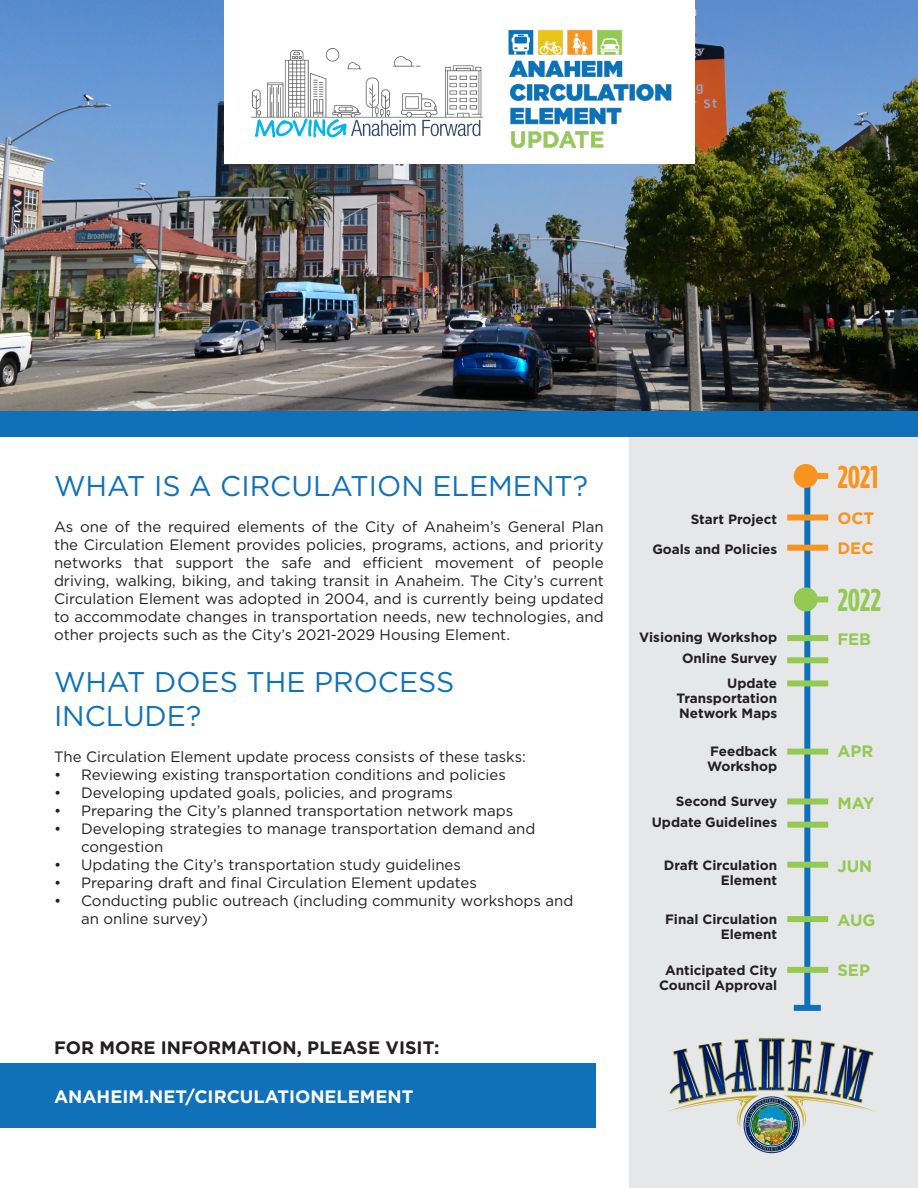
<style>
.page{position:relative;width:918px;height:1188px;background:#fff}
.page>*{position:absolute;margin:0;border:0;box-sizing:border-box;transform-origin:0 0}
.t1{font:700 31.5px "Gotham Condensed";color:#f7941f}
.t2{font:700 31.5px "Gotham Condensed";color:#94c953}
.t3{font:28.5px/34.2px "Gotham";color:#1071b8}
.t4{font:700 18px "Gotham";color:#231f20}
.t5{font:700 18px "Gotham";color:#fff}
.t6{font:700 16.5px "Gotham";color:#94c953}
.t7{font:700 16.5px "Gotham";color:#f7941f}
.t8{font:15px/18px "Gotham";color:#231f20}
.t9{font:700 13.5px/15px "Gotham";color:#231f20;text-align:right}
</style>
<div class="page">
<div style="left:630px;top:324px;width:288px;height:864px;background:#e6e7e9"></div>
<img style="left:0;top:0;width:918px;height:411px">
<div style="left:224px;top:0;width:470px;height:163px;background:#fff"></div>
<div style="left:0;top:411px;width:918px;height:26px;background:#1071b8"></div>
<img style="left:668px;top:1037px;width:207px;height:117px">
<div style="left:0;top:1064px;width:595px;height:64px;background:#1071b8"></div>
<img style="left:508px;top:29px;width:164px;height:119px">
<img style="left:250px;top:48px;width:233px;height:90px">
<div style="left:804px;top:473px;width:6px;height:535px;background:#1071b8"></div>
<div style="left:794px;top:1005px;width:27px;height:6px;background:#1071b8"></div>
<div style="left:806px;top:473px;width:22px;height:6px;background:#f7941f"></div>
<div style="left:794px;top:464px;width:24px;height:24px;background:#f7941f;border-radius:50%"></div>
<div style="left:806px;top:596px;width:22px;height:6px;background:#94c953"></div>
<div style="left:794px;top:587px;width:24px;height:24px;background:#94c953;border-radius:50%"></div>
<div style="left:787px;top:514px;width:41px;height:6px;background:#f7941f"></div>
<div style="left:787px;top:635px;width:41px;height:6px;background:#94c953"></div>
<div style="left:787px;top:657px;width:41px;height:6px;background:#94c953"></div>
<div style="left:787px;top:749px;width:41px;height:6px;background:#94c953"></div>
<div style="left:787px;top:680px;width:41px;height:6px;background:#94c953"></div>
<div style="left:787px;top:798px;width:41px;height:6px;background:#94c953"></div>
<div style="left:787px;top:822px;width:41px;height:6px;background:#94c953"></div>
<div style="left:787px;top:862px;width:41px;height:6px;background:#94c953"></div>
<div style="left:787px;top:545px;width:41px;height:6px;background:#f7941f"></div>
<div style="left:787px;top:916px;width:41px;height:6px;background:#94c953"></div>
<div style="left:787px;top:967px;width:41px;height:6px;background:#94c953"></div>
<p class="t3" style="left:54px;top:468px;width:536px">WHAT IS A CIRCULATION ELEMENT?</p>
<p class="t8" style="left:54px;top:517px;width:551px;text-align:justify">As one of the required elements of the City of Anaheim’s General Plan the Circulation Element provides policies, programs, actions, and priority networks that support the safe and efficient movement of people driving, walking, biking, and taking transit in Anaheim. The City’s current Circulation Element was adopted in 2004, and is currently being updated to accommodate changes in transportation needs, new technologies, and other projects such as the City’s 2021-2029 Housing Element.</p>
<p class="t3" style="left:54px;top:664px;width:402px">WHAT DOES THE PROCESS<br>INCLUDE?</p>
<p class="t8" style="left:54px;top:748px;width:473px">The Circulation Element update process consists of these tasks:</p>
<p class="t8" style="left:54px;top:766px;width:453px">• Reviewing existing transportation conditions and policies</p>
<p class="t8" style="left:54px;top:784px;width:400px">• Developing updated goals, policies, and programs</p>
<p class="t8" style="left:54px;top:802px;width:461px">• Preparing the City’s planned transportation network maps</p>
<p class="t8" style="left:81px;top:820px;width:456px;text-indent:-27px">• Developing strategies to manage transportation demand and congestion</p>
<p class="t8" style="left:54px;top:856px;width:408px">• Updating the City’s transportation study guidelines</p>
<p class="t8" style="left:54px;top:874px;width:424px">• Preparing draft and final Circulation Element updates</p>
<p class="t8" style="left:81px;top:892px;width:494px;text-indent:-27px">• Conducting public outreach (including community workshops and an online survey)</p>
<p class="t4" style="left:54px;top:1036px;width:387px">FOR MORE INFORMATION, PLEASE VISIT:</p>
<p class="t5" style="left:54px;top:1084px;width:361px">ANAHEIM.NET/CIRCULATIONELEMENT</p>
<p class="t9" style="left:691px;top:512px;width:88px">Start Project</p>
<p class="t9" style="left:652px;top:542px;width:126px">Goals and Policies</p>
<p class="t9" style="left:639px;top:630px;width:139px">Visioning Workshop</p>
<p class="t9" style="left:682px;top:651px;width:97px">Online Survey</p>
<p class="t9" style="left:677px;top:675px;width:102px;text-align:justify;text-indent:51px">Update Transportation Network Maps</p>
<p class="t9" style="left:707px;top:744px;width:72px;text-align:left">Feedback<br>Workshop</p>
<p class="t9" style="left:652px;top:791px;width:127px;line-height:21px">Second Survey<br>Update Guidelines</p>
<p class="t9" style="left:664px;top:857px;width:115px">Draft Circulation<br>Element</p>
<p class="t9" style="left:665px;top:912px;width:114px">Final Circulation<br>Element</p>
<p class="t9" style="left:659px;top:963px;width:120px;text-align:center">Anticipated City<br>Council Approval</p>
<p class="t1" style="left:837px;top:458px;width:42px">2021</p>
<p class="t7" style="left:837px;top:507px;width:38px">OCT</p>
<p class="t7" style="left:837px;top:538px;width:38px">DEC</p>
<p class="t2" style="left:837px;top:582px;width:45px">2022</p>
<p class="t6" style="left:837px;top:628px;width:35px">FEB</p>
<p class="t6" style="left:837px;top:741px;width:37px">APR</p>
<p class="t6" style="left:837px;top:792px;width:39px">MAY</p>
<p class="t6" style="left:837px;top:855px;width:36px">JUN</p>
<p class="t6" style="left:837px;top:909px;width:40px">AUG</p>
<p class="t6" style="left:837px;top:960px;width:34px">SEP</p>
</div>
